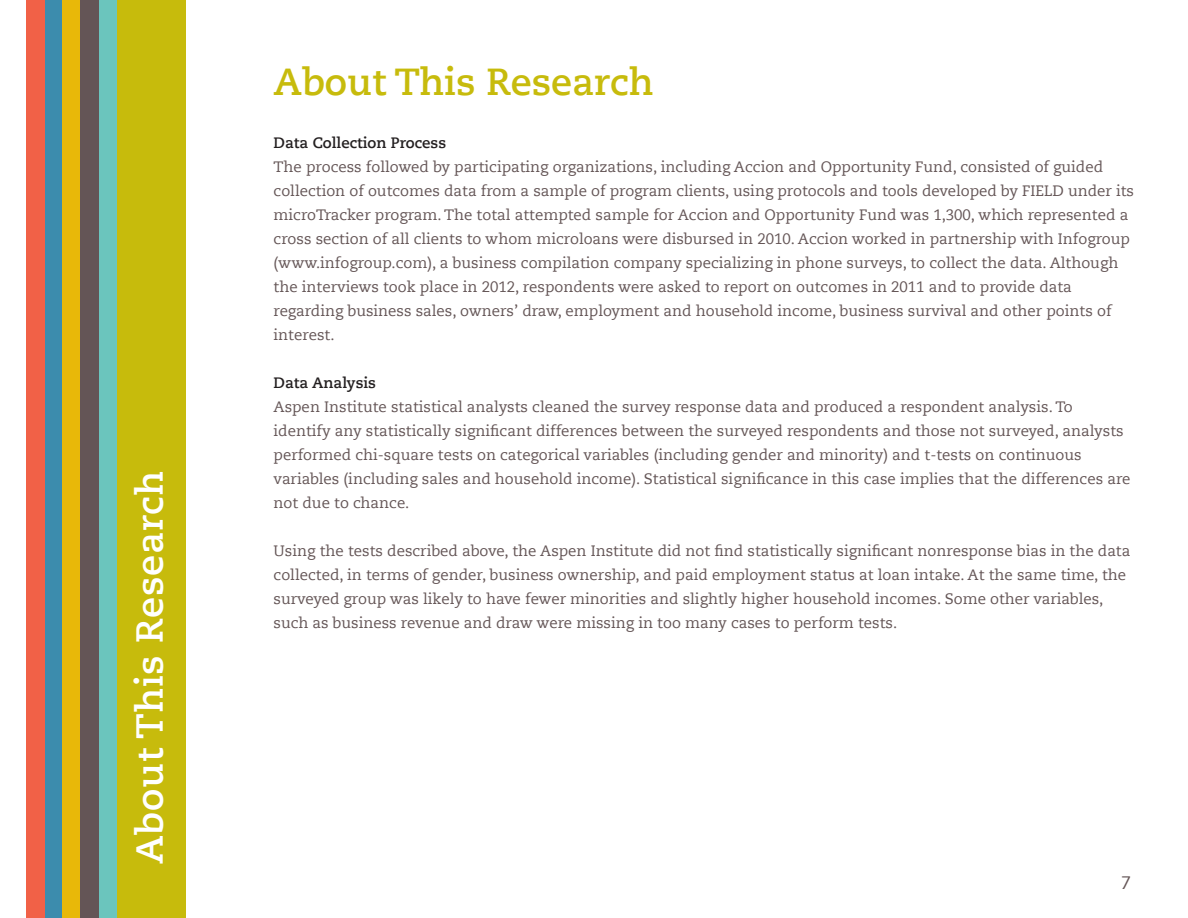
<style>
.page{position:relative;width:1188px;height:918px;background:#fff}
.page>*{position:absolute;margin:0;border:0;box-sizing:border-box;transform-origin:0 0}
.Body{font:700 37.5px "Caecilia Com 75";color:#c7bb0c}
.t1{font:700 37.5px "Caecilia Com 75";letter-spacing:.02em;color:#fff}
.t2{font:18px "Caecilia Com 55 Roman";color:#645556}
.Paragraph_Style_1{font:15px/24px "Caecilia Com 55 Roman";color:#645556}
.Paragraph_Style_1-2{font:700 15px "Caecilia Com 75";color:#231f20}
</style>
<div class="page">
<div style="left:99px;top:0;width:21px;height:918px;background:#6bc5bd"></div>
<div style="left:117px;top:0;width:69px;height:918px;background:#c7bb0c"></div>
<div style="left:45px;top:0;width:18px;height:918px;background:#3c8cad"></div>
<div style="left:27px;top:0;width:18px;height:918px;background:#f16147"></div>
<div style="left:63px;top:0;width:18px;height:918px;background:#e8b809"></div>
<div style="left:81px;top:0;width:18px;height:918px;background:#645556"></div>
<p class="t1" style="left:124px;top:864px;width:395px;rotate:-90deg">About This Research</p>
<p class="Body" style="left:274px;top:56px;width:381px">About This Research</p>
<p class="Paragraph_Style_1-2" style="left:274px;top:132px;width:174px">Data Collection Process</p>
<p class="Paragraph_Style_1" style="left:274px;top:154px;width:862px">The process followed by participating organizations, including Accion and Opportunity Fund, consisted of guided collection of outcomes data from a sample of program clients, using protocols and tools developed by FIELD under its microTracker program. The total attempted sample for Accion and Opportunity Fund was 1,300, which represented a cross section of all clients to whom microloans were disbursed in 2010. Accion worked in partnership with Infogroup (www.infogroup.com), a business compilation company specializing in phone surveys, to collect the data. Although the interviews took place in 2012, respondents were asked to report on outcomes in 2011 and to provide data regarding business sales, owners’ draw, employment and household income, business survival and other points of interest.</p>
<p class="Paragraph_Style_1-2" style="left:274px;top:372px;width:104px">Data Analysis</p>
<p class="Paragraph_Style_1" style="left:274px;top:394px;width:858px">Aspen Institute statistical analysts cleaned the survey response data and produced a respondent analysis. To identify any statistically significant differences between the surveyed respondents and those not surveyed, analysts performed chi-square tests on categorical variables (including gender and minority) and t-tests on continuous variables (including sales and household income). Statistical significance in this case implies that the differences are not due to chance.</p>
<p class="Paragraph_Style_1" style="left:274px;top:538px;width:858px">Using the tests described above, the Aspen Institute did not find statistically significant nonresponse bias in the data collected, in terms of gender, business ownership, and paid employment status at loan intake. At the same time, the surveyed group was likely to have fewer minorities and slightly higher household incomes. Some other variables, such as business revenue and draw were missing in too many cases to perform tests.</p>
<p class="t2" style="left:1121px;top:870px;width:12px">7</p>
</div>
